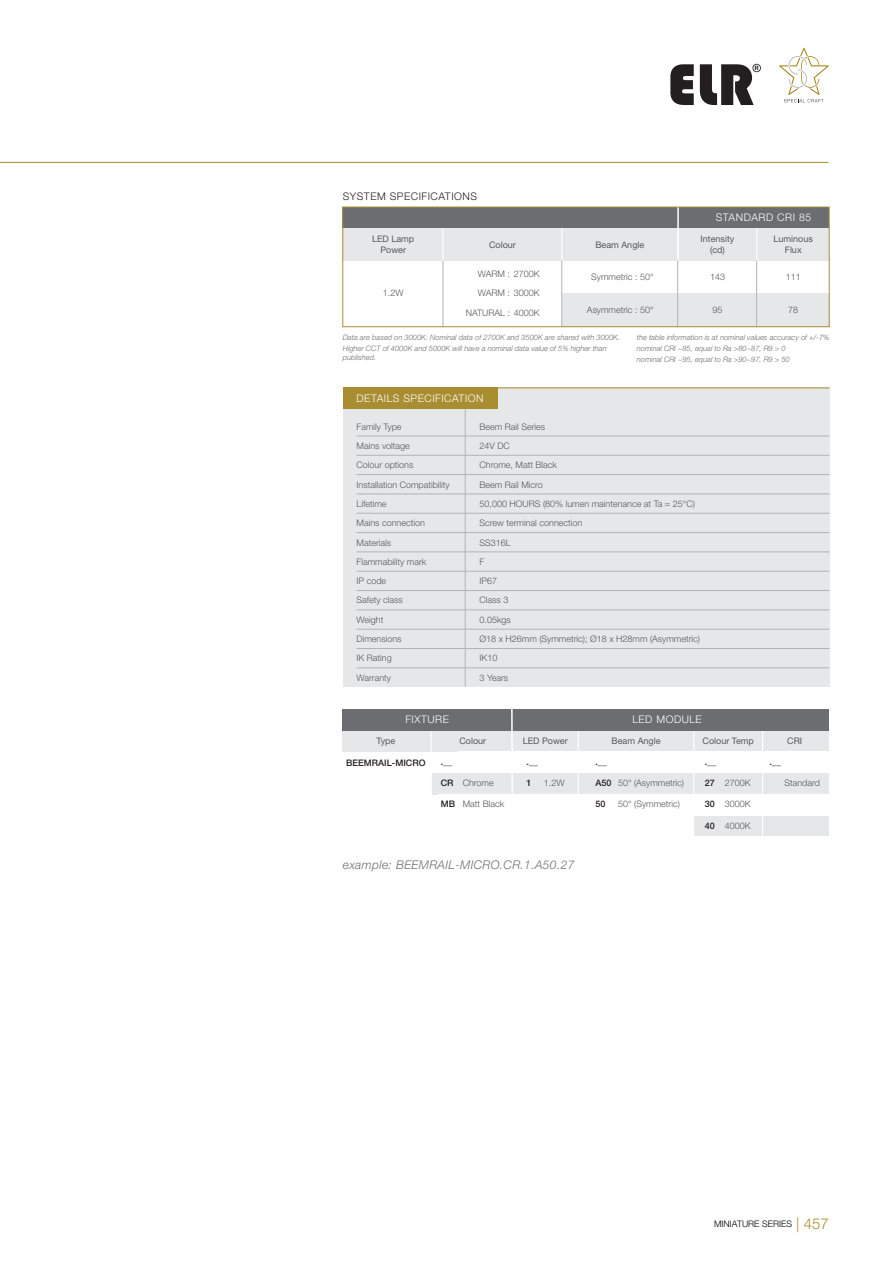
<style>
.page{position:relative;width:893px;height:1263px;background:#fff}
.page>*{position:absolute;margin:0;border:0;box-sizing:border-box;transform-origin:0 0}
.t1{font:italic 300 12px "Helvetica Neue LT Std";letter-spacing:.03em;color:#6c6d70}
.t2{font:300 10.5px "Helvetica Neue LT Std";letter-spacing:.05em;color:#fff}
.t3{font:300 10.5px "Helvetica Neue LT Std";letter-spacing:.05em;color:#231f20}
.t4{font:300 9px "Helvetica Neue LT Std";color:#57585a}
.t5{font:9px/10.8px "Helvetica Neue LT Std";color:#57585a;text-align:center}
.t6{font:500 9px "Helvetica Neue LT Std";color:#231f20}
.t7{font:300 9px "Helvetica Neue LT Std";color:#000}
.t8{font:italic 300 7.5px/9px "Helvetica Neue LT Std";color:#6c6d70}
.s1{font-size:15px;color:#a98d31}
</style>
<div class="page">
<svg style="left:670px;top:64px;width:24px;height:41px"></svg>
<svg style="left:700px;top:64px;width:61px;height:41px"></svg>
<svg style="left:779px;top:48px;width:50px;height:54px"></svg>
<hr style="left:0;top:162px;width:829px;height:1px;background:#a98d31">
<div style="left:343px;top:387px;width:487px;height:300px;background:#e6e7e9"></div>
<hr style="left:343px;top:387px;width:487px;height:1px;background:#a98d31">
<div style="left:343px;top:387px;width:155px;height:22px;background:#a98d31"></div>
<hr style="left:357px;top:436px;width:473px;height:1px;background:#b2b3b7">
<hr style="left:357px;top:455px;width:473px;height:1px;background:#b2b3b7">
<hr style="left:357px;top:474px;width:473px;height:1px;background:#b2b3b7">
<hr style="left:357px;top:493px;width:473px;height:1px;background:#b2b3b7">
<hr style="left:357px;top:513px;width:473px;height:1px;background:#b2b3b7">
<hr style="left:357px;top:532px;width:473px;height:1px;background:#b2b3b7">
<hr style="left:357px;top:551px;width:473px;height:1px;background:#b2b3b7">
<hr style="left:357px;top:571px;width:473px;height:1px;background:#b2b3b7">
<hr style="left:357px;top:590px;width:473px;height:1px;background:#b2b3b7">
<hr style="left:357px;top:609px;width:473px;height:1px;background:#b2b3b7">
<hr style="left:357px;top:629px;width:473px;height:1px;background:#b2b3b7">
<hr style="left:357px;top:648px;width:473px;height:1px;background:#b2b3b7">
<hr style="left:357px;top:667px;width:473px;height:1px;background:#b2b3b7">
<hr style="left:465px;top:409px;width:1px;height:278px;background:#b2b3b7">
<div style="left:562px;top:294px;width:268px;height:33px;background:#e6e7e9"></div>
<div style="left:343px;top:207px;width:486px;height:21px;background:#6c6d70"></div>
<div style="left:343px;top:228px;width:486px;height:33px;background:#e6e7e9"></div>
<hr style="left:677px;top:207px;width:2px;height:54px;background:#fff">
<hr style="left:677px;top:261px;width:1px;height:66px;background:#b2b3b7">
<hr style="left:561px;top:228px;width:1px;height:33px;background:#fff">
<hr style="left:561px;top:261px;width:1px;height:66px;background:#b2b3b7">
<hr style="left:756px;top:228px;width:1px;height:33px;background:#fff">
<hr style="left:756px;top:261px;width:1px;height:66px;background:#b2b3b7">
<hr style="left:443px;top:261px;width:1px;height:66px;background:#b2b3b7">
<hr style="left:442px;top:228px;width:1px;height:32px;background:#fff">
<div style="left:342px;top:207px;width:488px;height:120px;border:1px solid #a98d31"></div>
<div style="left:343px;top:730px;width:486px;height:22px;background:#e6e7e9"></div>
<div style="left:431px;top:773px;width:398px;height:21px;background:#e6e7e9"></div>
<div style="left:694px;top:815px;width:135px;height:22px;background:#e6e7e9"></div>
<hr style="left:762px;top:730px;width:1px;height:161px;background:#fff">
<hr style="left:578px;top:730px;width:1px;height:161px;background:#fff">
<svg style="left:430px;top:730px;width:3px;height:65px"></svg>
<hr style="left:693px;top:730px;width:1px;height:161px;background:#fff">
<div style="left:343px;top:709px;width:486px;height:21px;background:#6c6d70"></div>
<svg style="left:510px;top:709px;width:4px;height:85px"></svg>
<p class="t3" style="left:343px;top:189px;width:136px">SYSTEM SPECIFICATIONS</p>
<p class="t5" style="left:372px;top:234px;width:44px">LED Lamp<br>Power</p>
<p class="t4" style="left:383px;top:288px;width:22px">1.2W</p>
<p class="t2" style="left:716px;top:211px;width:97px">STANDARD CRI 85</p>
<p class="t5" style="left:701px;top:234px;width:35px">Intensity (cd)</p>
<p class="t5" style="left:773px;top:234px;width:41px">Luminous<br>Flux</p>
<p class="t4" style="left:786px;top:271px;width:17px">111</p>
<p class="t4" style="left:788px;top:304px;width:12px">78</p>
<p class="t5" style="left:489px;top:239px;width:28px">Colour</p>
<p class="t5" style="left:595px;top:239px;width:50px">Beam Angle</p>
<p class="t4" style="left:591px;top:271px;width:64px">Symmetric : 50°</p>
<p class="t4" style="left:587px;top:304px;width:68px">Asymmetric : 50°</p>
<p class="t8" style="left:637px;top:332px;width:194px">the table information is at nominal values accuracy of +/-7%</p>
<p class="t8" style="left:637px;top:343px;width:150px">nominal CRI ~85, equal to Ra &gt;80~87, R9 &gt; 0</p>
<p class="t8" style="left:637px;top:355px;width:154px">nominal CRI ~95, equal to Ra &gt;90~97, R9 &gt; 50</p>
<p class="t4" style="left:478px;top:268px;width:63px">WARM : 2700K</p>
<p class="t4" style="left:478px;top:288px;width:63px">WARM : 3000K</p>
<p class="t4" style="left:466px;top:307px;width:75px">NATURAL : 4000K</p>
<p class="t4" style="left:710px;top:271px;width:17px">143</p>
<p class="t4" style="left:712px;top:304px;width:12px">95</p>
<p class="t8" style="left:343px;top:332px;width:279px">Data are based on 3000K. Nominal data of 2700K and 3500K are shared with 3000K.</p>
<p class="t8" style="left:343px;top:344px;width:266px">Higher CCT of 4000K and 5000K will have a nominal data value of 5% higher than published.</p>
<p class="t2" style="left:357px;top:392px;width:128px">DETAILS SPECIFICATION</p>
<p class="t4" style="left:357px;top:421px;width:47px">Family Type</p>
<p class="t4" style="left:480px;top:421px;width:67px">Beem Rail Series</p>
<p class="t4" style="left:357px;top:440px;width:55px">Mains voltage</p>
<p class="t4" style="left:480px;top:440px;width:32px">24V DC</p>
<p class="t4" style="left:357px;top:460px;width:58px">Colour options</p>
<p class="t4" style="left:480px;top:460px;width:79px">Chrome, Matt Black</p>
<p class="t4" style="left:357px;top:479px;width:95px">Installation Compatibility</p>
<p class="t4" style="left:480px;top:479px;width:65px">Beem Rail Micro</p>
<p class="t4" style="left:357px;top:498px;width:31px">Lifetime</p>
<p class="t4" style="left:480px;top:498px;width:217px">50,000 HOURS (80% lumen maintenance at Ta = 25°C)</p>
<p class="t4" style="left:357px;top:517px;width:70px">Mains connection</p>
<p class="t4" style="left:480px;top:517px;width:104px">Screw terminal connection</p>
<p class="t4" style="left:357px;top:537px;width:36px">Materials</p>
<p class="t4" style="left:480px;top:537px;width:33px">SS316L</p>
<p class="t4" style="left:357px;top:556px;width:71px">Flammability mark</p>
<p class="t4" style="left:480px;top:556px;width:6px">F</p>
<p class="t4" style="left:357px;top:575px;width:31px">IP code</p>
<p class="t4" style="left:480px;top:575px;width:19px">IP67</p>
<p class="t4" style="left:357px;top:595px;width:48px">Safety class</p>
<p class="t4" style="left:480px;top:595px;width:30px">Class 3</p>
<p class="t4" style="left:357px;top:614px;width:28px">Weight</p>
<p class="t4" style="left:480px;top:614px;width:33px">0.05kgs</p>
<p class="t4" style="left:357px;top:633px;width:46px">Dimensions</p>
<p class="t4" style="left:480px;top:633px;width:222px">Ø18 x H26mm (Symmetric); Ø18 x H28mm (Asymmetric)</p>
<p class="t4" style="left:357px;top:653px;width:37px">IK Rating</p>
<p class="t4" style="left:480px;top:653px;width:19px">IK10</p>
<p class="t4" style="left:357px;top:672px;width:36px">Warranty</p>
<p class="t4" style="left:480px;top:672px;width:30px">3 Years</p>
<p class="t2" style="left:405px;top:713px;width:45px">FIXTURE</p>
<p class="t2" style="left:632px;top:713px;width:71px">LED MODULE</p>
<p class="t5" style="left:377px;top:735px;width:20px">Type</p>
<p class="t6" style="left:346px;top:757px;width:81px">BEEMRAIL-MICRO</p>
<p class="t5" style="left:459px;top:735px;width:28px">Colour</p>
<p class="t4" style="left:463px;top:777px;width:33px">Chrome</p>
<p class="t4" style="left:463px;top:799px;width:43px">Matt Black</p>
<p class="t6" style="left:441px;top:756px;width:13px">.__</p>
<p class="t6" style="left:441px;top:777px;width:14px">CR</p>
<p class="t6" style="left:441px;top:799px;width:16px">MB</p>
<p class="t5" style="left:523px;top:735px;width:46px">LED Power</p>
<p class="t4" style="left:544px;top:777px;width:22px">1.2W</p>
<p class="t6" style="left:526px;top:756px;width:13px">.__</p>
<p class="t6" style="left:526px;top:777px;width:7px">1</p>
<p class="t5" style="left:612px;top:735px;width:50px">Beam Angle</p>
<p class="t4" style="left:618px;top:777px;width:68px">50° (Asymmetric)</p>
<p class="t4" style="left:618px;top:799px;width:63px">50° (Symmetric)</p>
<p class="t6" style="left:595px;top:756px;width:13px">.__</p>
<p class="t6" style="left:595px;top:777px;width:18px">A50</p>
<p class="t6" style="left:595px;top:799px;width:12px">50</p>
<p class="t5" style="left:702px;top:735px;width:53px">Colour Temp</p>
<p class="t4" style="left:725px;top:777px;width:27px">2700K</p>
<p class="t4" style="left:725px;top:799px;width:27px">3000K</p>
<p class="t4" style="left:725px;top:820px;width:27px">4000K</p>
<p class="t6" style="left:705px;top:756px;width:13px">.__</p>
<p class="t6" style="left:705px;top:777px;width:12px">27</p>
<p class="t6" style="left:705px;top:799px;width:12px">30</p>
<p class="t6" style="left:705px;top:820px;width:12px">40</p>
<p class="t1" style="left:343px;top:857px;width:233px">example: BEEMRAIL-MICRO.CR.1.A50.27</p>
<p class="t5" style="left:787px;top:735px;width:16px">CRI</p>
<p class="t4" style="left:784px;top:777px;width:37px">Standard</p>
<p class="t6" style="left:769px;top:756px;width:13px">.__</p>
<p class="t7" style="left:714px;top:1218px;width:116px">MINIATURE SERIES <span class="s1">| 457</span></p>
</div>
